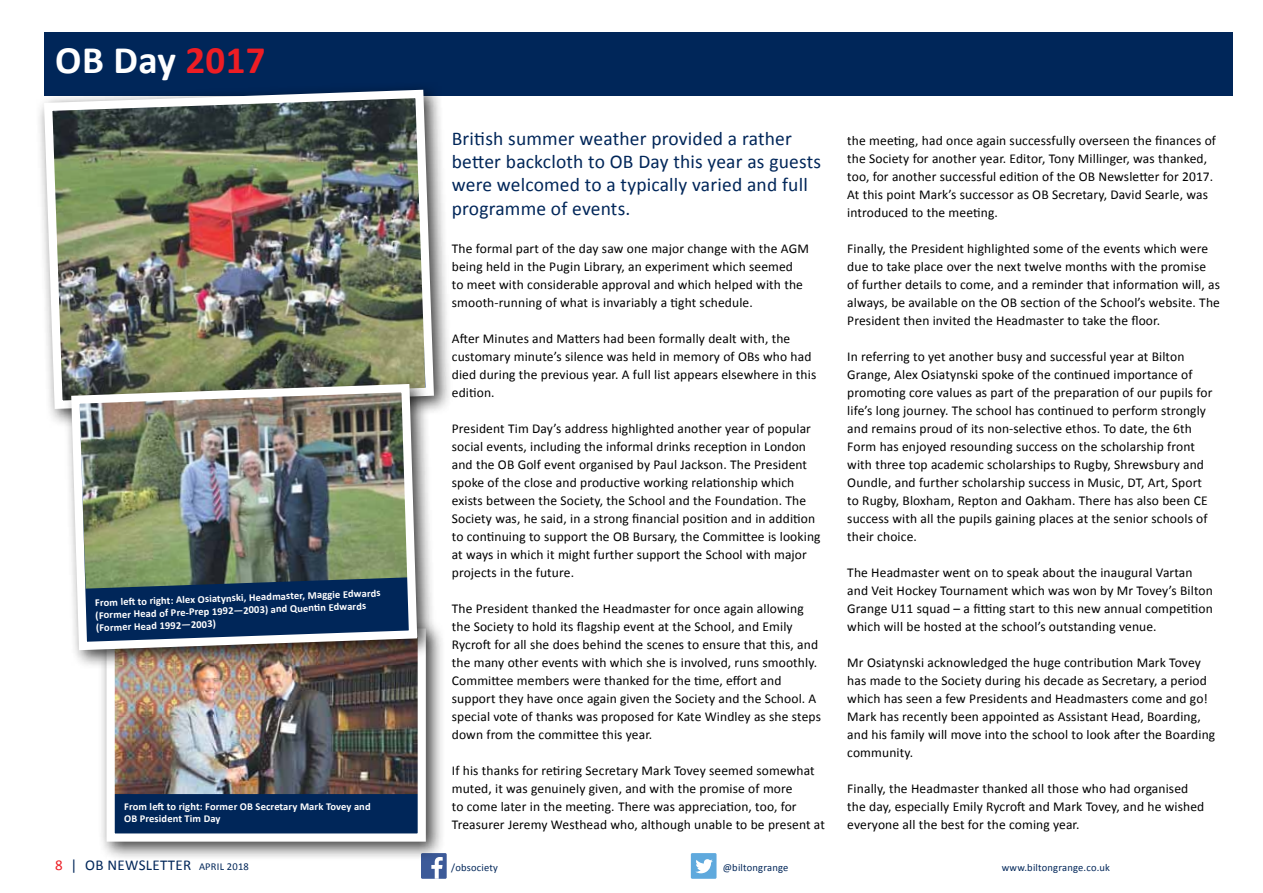
<style>
.page{position:relative;width:1263px;height:893px;background:#fff}
.page>*{position:absolute;margin:0;border:0;box-sizing:border-box;transform-origin:0 0}
.t1{font:700 39px "Calibri";letter-spacing:.01em;color:#fff}
.t2{font:19.5px/23.2px "Calibri";letter-spacing:.01em;color:#002659}
.t3{font:15px "Calibri";letter-spacing:.02em;color:#002659}
.t4{font:13.5px/18px "Calibri";letter-spacing:.01em;color:#000}
.t5{font:700 10.5px/12.6px "Calibri";letter-spacing:.01em;color:#fff}
.t6{font:10.5px "Calibri";letter-spacing:.02em;color:#002659}
.s1{color:#ed1d24}
.s2{font-size:10.5px}
</style>
<div class="page">
<div style="left:421px;top:853px;width:26px;height:26px;background:#3c5a99"></div>
<svg style="left:431px;top:861px;width:12px;height:18px"></svg>
<div style="left:691px;top:853px;width:25px;height:26px;background:#5fa9dd"></div>
<svg style="left:695px;top:859px;width:18px;height:14px"></svg>
<div style="left:45px;top:32px;width:1188px;height:64px;background:#002659"></div>
<div style="left:36px;top:81px;width:417px;height:347px;background:#000;opacity:.75"></div>
<img style="left:40px;top:85px;width:398px;height:328px">
<div style="left:98px;top:620px;width:347px;height:241px;background:#000;opacity:.75"></div>
<div style="left:111px;top:633px;width:311px;height:204px;background:#002659"></div>
<img style="left:116px;top:669px;width:301px;height:125px">
<div style="left:107px;top:628px;width:319px;height:214px;border:8px solid #fff"></div>
<div style="left:63px;top:376px;width:374px;height:293px;background:#000;opacity:.75"></div>
<img style="left:67px;top:380px;width:354px;height:274px">
<h1 class="t1" style="left:55px;top:36px;width:212px">OB Day <span class="s1">2017</span></h1>
<p class="t5" style="left:95px;top:596px;width:287px;rotate:-2deg">From left to right: Alex Osiatynski, Headmaster, Maggie Edwards (Former Head of Pre-Prep 1992—2003) and Quenti n Edwards (Former Head 1992—2003)</p>
<p class="t5" style="left:124px;top:799px;width:248px">From left to right: Former OB Secretary Mark Tovey and<br>OB President Tim Day</p>
<h2 class="t2" style="left:452px;top:127px;width:371px">British summer weather provided a rather better backcloth to OB Day this year as guests were welcomed to a typically varied and full programme of events.</h2>
<p class="t4" style="left:452px;top:240px;width:359px">The formal part of the day saw one major change with the AGM being held in the Pugin Library, an experiment which seemed<br>to meet with considerable approval and which helped with the smooth-running of what is invariably a tight schedule.</p>
<p class="t4" style="left:452px;top:330px;width:366px">After Minutes and Matters had been formally dealt with, the customary minute’s silence was held in memory of OBs who had died during the previous year. A full list appears elsewhere in this edition.</p>
<p class="t4" style="left:452px;top:420px;width:370px">President Tim Day’s address highlighted another year of popular social events, including the informal drinks reception in London and the OB Golf event organised by Paul Jackson. The President spoke of the close and productive working relationship which exists between the Society, the School and the Foundation. The Society was, he said, in a strong financial position and in addition to continuing to support the OB Bursary, the Committee is looking at ways in which it might further support the School with major projects in the future.</p>
<p class="t4" style="left:452px;top:600px;width:371px">The President thanked the Headmaster for once again allowing the Society to hold its flagship event at the School, and Emily Rycroft for all she does behind the scenes to ensure that this, and the many other events with which she is involved, runs smoothly.<br>Committee members were thanked for the time, effort and support they have once again given the Society and the School. A special vote of thanks was proposed for Kate Windley as she steps down from the committee this year.</p>
<p class="t4" style="left:452px;top:761px;width:375px">If his thanks for retiring Secretary Mark Tovey seemed somewhat muted, it was genuinely given, and with the promise of more<br>to come later in the meeting. There was appreciation, too, for Treasurer Jeremy Westhead who, although unable to be present at</p>
<p class="t4" style="left:847px;top:131px;width:370px">the meeting, had once again successfully overseen the finances of the Society for another year. Editor, Tony Millinger, was thanked, too, for another successful edition of the OB Newsletter for 2017.<br>At this point Mark’s successor as OB Secretary, David Searle, was introduced to the meeting.</p>
<p class="t4" style="left:847px;top:239px;width:374px">Finally, the President highlighted some of the events which were due to take place over the next twelve months with the promise of further details to come, and a reminder that information will, as always, be available on the OB section of the School’s website. The President then invited the Headmaster to take the floor.</p>
<p class="t4" style="left:847px;top:347px;width:367px">In referring to yet another busy and successful year at Bilton Grange, Alex Osiatynski spoke of the continued importance of promoting core values as part of the preparation of our pupils for life’s long journey. The school has continued to perform strongly and remains proud of its non-selective ethos. To date, the 6th Form has enjoyed resounding success on the scholarship front with three top academic scholarships to Rugby, Shrewsbury and Oundle, and further scholarship success in Music, DT, Art, Sport to Rugby, Bloxham, Repton and Oakham. There has also been CE success with all the pupils gaining places at the senior schools of their choice.</p>
<p class="t4" style="left:847px;top:563px;width:367px">The Headmaster went on to speak about the inaugural Vartan and Veit Hockey Tournament which was won by Mr Tovey’s Bilton Grange U11 squad – a fitting start to this new annual competition which will be hosted at the school’s outstanding venue.</p>
<p class="t4" style="left:847px;top:653px;width:369px">Mr Osiatynski acknowledged the huge contribution Mark Tovey has made to the Society during his decade as Secretary, a period which has seen a few Presidents and Headmasters come and go!<br>Mark has recently been appointed as Assistant Head, Boarding, and his family will move into the school to look after the Boarding community.</p>
<p class="t4" style="left:847px;top:779px;width:358px">Finally, the Headmaster thanked all those who had organised the day, especially Emily Rycroft and Mark Tovey, and he wished everyone all the best for the coming year.</p>
<p class="t3" style="left:55px;top:860px;width:195px"><span class="s1">8</span> | OB NEWSLETTER <span class="s2">APRIL 2018</span></p>
<p class="t6" style="left:451px;top:860px;width:48px">/obsociety</p>
<p class="t6" style="left:723px;top:860px;width:67px">@biltongrange</p>
<p class="t6" style="left:1002px;top:860px;width:110px">www.biltongrange.co.uk</p>
</div>
